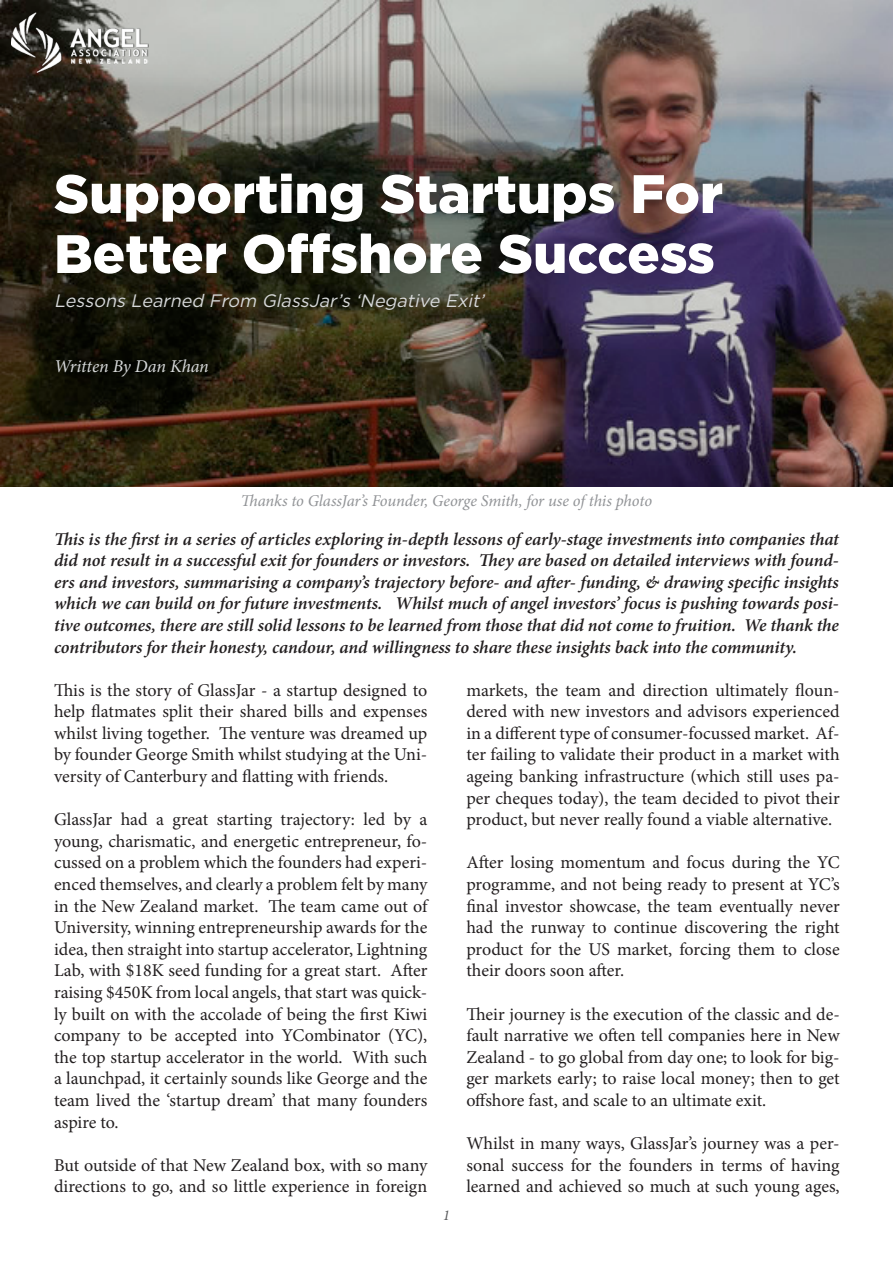
<style>
.page{position:relative;width:893px;height:1263px;background:#fff}
.page>*{position:absolute;margin:0;border:0;box-sizing:border-box;transform-origin:0 0}
.t1{font:900 54px/60px "Gotham";color:#fff}
.t2{font:18px/21.6px "Minion Pro";letter-spacing:-.005em;color:#231f20;text-align:justify}
.t3{font:italic 600 18px/21.6px "Minion Pro";letter-spacing:-.005em;color:#231f20;text-align:justify}
.t4{font:italic 18px "Gotham";color:#d7d9da}
.t5{font:italic 18px "Minion Pro";letter-spacing:-.01em;color:#d7d9da}
.t6{font:italic 16.5px "Minion Pro";letter-spacing:-.01em;color:#919396}
.t7{font:italic 15px "Minion Pro";color:#58595b}
</style>
<div class="page">
<img style="left:0;top:0;width:893px;height:487px">
<img style="left:12px;top:13px;width:137px;height:60px">
<h1 class="t1" style="left:54px;top:163px;width:671px">Supporting Startups For<br>Better Offshore Success</h1>
<p class="t4" style="left:54px;top:291px;width:436px">Lessons Learned From GlassJar’s ‘Negative Exit’</p>
<p class="t5" style="left:54px;top:354px;width:156px">Written By Dan Khan</p>
<p class="t6" style="left:241px;top:489px;width:413px">Thanks to GlassJar’s Founder, George Smith, for use of this photo</p>
<p class="t3" style="left:54px;top:528px;width:786px">This is the first in a series of articles exploring in-depth lessons of early-stage investments into companies that did not result in a successful exit for founders or investors. They are based on detailed interviews with found&shy;ers and investors, summarising a company’s trajectory before- and after- funding, &amp; drawing specific insights which we can build on for future investments. Whilst much of angel investors’ focus is pushing towards posi&shy;tive outcomes, there are still solid lessons to be learned from those that did not come to fruition. We thank the contributors for their honesty, candour, and willingness to share these insights back into the community.</p>
<p class="t2" style="left:54px;top:679px;width:375px">This is the story of GlassJar - a startup designed to help flatmates split their shared bills and expenses whilst living together. The venture was dreamed up by founder George Smith whilst studying at the Uni&shy;versity of Canterbury and flatting with friends.</p>
<p class="t2" style="left:54px;top:809px;width:375px">GlassJar had a great starting trajectory: led by a young, charismatic, and energetic entrepreneur, fo&shy;cussed on a problem which the founders had experi&shy;enced themselves, and clearly a problem felt by many in the New Zealand market. The team came out of University, winning entrepreneurship awards for the idea, then straight into startup accelerator, Lightning Lab, with $18K seed funding for a great start. After raising $450K from local angels, that start was quick&shy;ly built on with the accolade of being the first Kiwi company to be accepted into YCombinator (YC), the top startup accelerator in the world. With such a launchpad, it certainly sounds like George and the team lived the ‘startup dream’ that many founders aspire to.</p>
<p class="t2" style="left:54px;top:1154px;width:375px">But outside of that New Zealand box, with so many directions to go, and so little experience in foreign</p>
<p class="t7" style="left:443px;top:1205px;width:9px">1</p>
<p class="t2" style="left:466px;top:679px;width:375px">markets, the team and direction ultimately floun&shy;dered with new investors and advisors experienced in a different type of consumer-focussed market. Af&shy;ter failing to validate their product in a market with ageing banking infrastructure (which still uses pa&shy;per cheques today), the team decided to pivot their product, but never really found a viable alternative.</p>
<p class="t2" style="left:466px;top:852px;width:375px">After losing momentum and focus during the YC programme, and not being ready to present at YC’s final investor showcase, the team eventually never had the runway to continue discovering the right product for the US market, forcing them to close their doors soon after.</p>
<p class="t2" style="left:466px;top:1003px;width:375px">Their journey is the execution of the classic and de&shy;fault narrative we often tell companies here in New Zealand - to go global from day one; to look for big&shy;ger markets early; to raise local money; then to get offshore fast, and scale to an ultimate exit.</p>
<p class="t2" style="left:466px;top:1133px;width:375px">Whilst in many ways, GlassJar’s journey was a per&shy;sonal success for the founders in terms of having learned and achieved so much at such young ages,</p>
</div>
